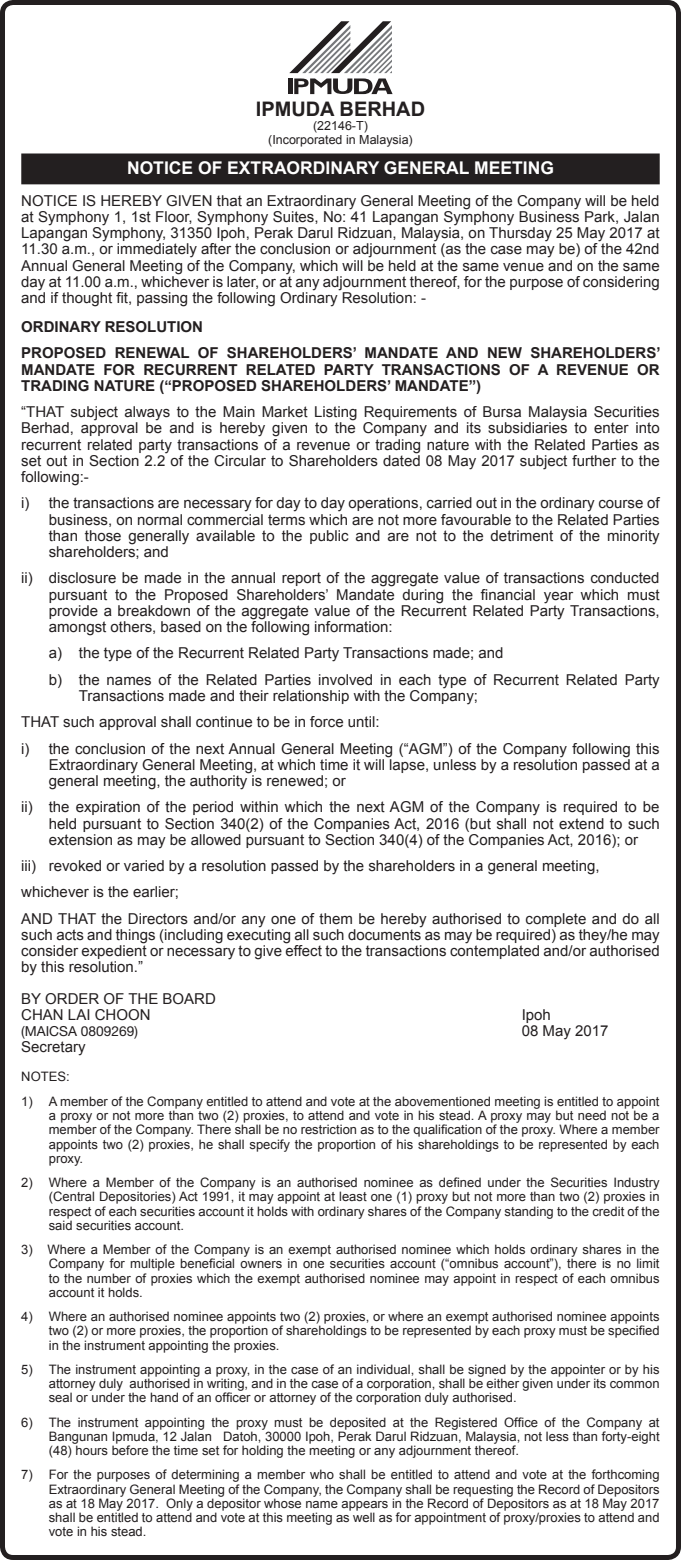
<style>
.page{position:relative;width:681px;height:1560px;background:#fff}
.page>*{position:absolute;margin:0;border:0;box-sizing:border-box;transform-origin:0 0}
.t1{font:700 20px "Arial";color:#231f20}
.t2{font:700 17.5px "Arial";color:#fff}
.t3{font:15px/16.2px "Arial";color:#231f20;text-align:justify}
.t4{font:700 15px/16.2px "Arial";color:#231f20;text-align:justify}
.t5{font:13.75px "Helvetica Neue LT Std";color:#231f20}
.t6{font:13px/14.2px "Arial";color:#231f20;text-align:justify}
.t7{font:12.5px "Arial";color:#231f20}
</style>
<div class="page">
<div style="left:23px;top:155px;width:635px;height:28px;background:#231f20"></div>
<div style="left:21px;top:153px;width:638px;height:31px;border:2px solid #231f20"></div>
<hr style="left:288px;top:78px;width:4px;height:16px;background:#231f20">
<svg style="left:289px;top:21px;width:103px;height:73px"></svg>
<div style="left:0;top:0;width:680px;height:1559px;border:5px solid #231f20;border-radius:11px"></div>
<p class="t1" style="left:256px;top:96px;width:171px">IPMUDA BERHAD</p>
<p class="t7" style="left:313px;top:117px;width:56px">(22146-T)</p>
<p class="t7" style="left:268px;top:131px;width:146px">(Incorporated in Malaysia)</p>
<p class="t2" style="left:127px;top:157px;width:428px">NOTICE OF EXTRAORDINARY GENERAL MEETING</p>
<p class="t3" style="left:21px;top:192px;width:639px">NOTICE IS HEREBY GIVEN that an Extraordinary General Meeting of the Company will be held at Symphony 1, 1st Floor, Symphony Suites, No: 41 Lapangan Symphony Business Park, Jalan Lapangan Symphony, 31350 Ipoh, Perak Darul Ridzuan, Malaysia, on Thursday 25 May 2017 at 11.30 a.m., or immediately after the conclusion or adjournment (as the case may be) of the 42nd Annual General Meeting of the Company, which will be held at the same venue and on the same day at 11.00 a.m., whichever is later, or at any adjournment thereof, for the purpose of considering and if thought fit, passing the following Ordinary Resolution: -</p>
<p class="t4" style="left:21px;top:319px;width:183px">ORDINARY RESOLUTION</p>
<p class="t4" style="left:21px;top:345px;width:640px">PROPOSED RENEWAL OF SHAREHOLDERS’ MANDATE AND NEW SHAREHOLDERS’ MANDATE FOR RECURRENT RELATED PARTY TRANSACTIONS OF A REVENUE OR TRADING NATURE (“PROPOSED SHAREHOLDERS’ MANDATE”)</p>
<p class="t3" style="left:21px;top:404px;width:639px">“THAT subject always to the Main Market Listing Requirements of Bursa Malaysia Securities Berhad, approval be and is hereby given to the Company and its subsidiaries to enter into recurrent related party transactions of a revenue or trading nature with the Related Parties as set out in Section 2.2 of the Circular to Shareholders dated 08 May 2017 subject further to the following:-</p>
<p class="t3" style="left:49px;top:495px;width:612px;text-indent:-28px">i) the transactions are necessary for day to day operations, carried out in the ordinary course of business, on normal commercial terms which are not more favourable to the Related Parties than those generally available to the public and are not to the detriment of the minority shareholders; and</p>
<p class="t3" style="left:49px;top:570px;width:612px;text-indent:-28px">ii) disclosure be made in the annual report of the aggregate value of transactions conducted pursuant to the Proposed Shareholders’ Mandate during the financial year which must provide a breakdown of the aggregate value of the Recurrent Related Party Transactions, amongst others, based on the following information:</p>
<p class="t3" style="left:49px;top:645px;width:456px">a) the type of the Recurrent Related Party Transactions made; and</p>
<p class="t3" style="left:79px;top:671px;width:582px;text-indent:-30px">b) the names of the Related Parties involved in each type of Recurrent Related Party<br>Transactions made and their relationship with the Company;</p>
<p class="t3" style="left:21px;top:714px;width:359px">THAT such approval shall continue to be in force until:</p>
<p class="t3" style="left:49px;top:740px;width:612px;text-indent:-28px">i) the conclusion of the next Annual General Meeting (“AGM”) of the Company following this Extraordinary General Meeting, at which time it will lapse, unless by a resolution passed at a general meeting, the authority is renewed; or</p>
<p class="t3" style="left:49px;top:799px;width:612px;text-indent:-28px">ii) the expiration of the period within which the next AGM of the Company is required to be held pursuant to Section 340(2) of the Companies Act, 2016 (but shall not extend to such extension as may be allowed pursuant to Section 340(4) of the Companies Act, 2016); or</p>
<p class="t3" style="left:21px;top:857px;width:579px">iii) revoked or varied by a resolution passed by the shareholders in a general meeting,</p>
<p class="t3" style="left:21px;top:884px;width:159px">whichever is the earlier;</p>
<p class="t3" style="left:21px;top:910px;width:639px">AND THAT the Directors and/or any one of them be hereby authorised to complete and do all such acts and things (including executing all such documents as may be required) as they/he may consider expedient or necessary to give effect to the transactions contemplated and/or authorised by this resolution.”</p>
<p class="t3" style="left:21px;top:990px;width:196px">BY ORDER OF THE BOARD</p>
<p class="t3" style="left:21px;top:1006px;width:131px">CHAN LAI CHOON</p>
<p class="t3" style="left:521px;top:1006px;width:31px">Ipoh</p>
<p class="t5" style="left:21px;top:1022px;width:118px">(MAICSA 0809269)</p>
<p class="t3" style="left:521px;top:1022px;width:88px">08 May 2017</p>
<p class="t3" style="left:21px;top:1039px;width:66px">Secretary</p>
<p class="t6" style="left:21px;top:1069px;width:50px">NOTES:</p>
<p class="t6" style="left:49px;top:1094px;width:612px;text-indent:-28px">1) A member of the Company entitled to attend and vote at the abovementioned meeting is entitled to appoint a proxy or not more than two (2) proxies, to attend and vote in his stead. A proxy may but need not be a member of the Company. There shall be no restriction as to the qualification of the proxy. Where a member appoints two (2) proxies, he shall specify the proportion of his shareholdings to be represented by each proxy.</p>
<p class="t6" style="left:49px;top:1175px;width:612px;text-indent:-28px">2) Where a Member of the Company is an authorised nominee as defined under the Securities Industry (Central Depositories) Act 1991, it may appoint at least one (1) proxy but not more than two (2) proxies in respect of each securities account it holds with ordinary shares of the Company standing to the credit of the said securities account.</p>
<p class="t6" style="left:49px;top:1242px;width:612px;text-indent:-28px">3) Where a Member of the Company is an exempt authorised nominee which holds ordinary shares in the Company for multiple beneficial owners in one securities account (“omnibus account”), there is no limit to the number of proxies which the exempt authorised nominee may appoint in respect of each omnibus account it holds.</p>
<p class="t6" style="left:49px;top:1309px;width:612px;text-indent:-28px">4) Where an authorised nominee appoints two (2) proxies, or where an exempt authorised nominee appoints two (2) or more proxies, the proportion of shareholdings to be represented by each proxy must be specified in the instrument appointing the proxies.</p>
<p class="t6" style="left:49px;top:1362px;width:612px;text-indent:-28px">5) The instrument appointing a proxy, in the case of an individual, shall be signed by the appointer or by his attorney duly authorised in writing, and in the case of a corporation, shall be either given under its common seal or under the hand of an officer or attorney of the corporation duly authorised.</p>
<p class="t6" style="left:49px;top:1414px;width:612px;text-indent:-28px">6) The instrument appointing the proxy must be deposited at the Registered Office of the Company at Bangunan Ipmuda, 12 Jalan Datoh, 30000 Ipoh, Perak Darul Ridzuan, Malaysia, not less than forty-eight (48) hours before the time set for holding the meeting or any adjournment thereof.</p>
<p class="t6" style="left:49px;top:1467px;width:612px;text-indent:-28px">7) For the purposes of determining a member who shall be entitled to attend and vote at the forthcoming Extraordinary General Meeting of the Company, the Company shall be requesting the Record of Depositors as at 18 May 2017. Only a depositor whose name appears in the Record of Depositors as at 18 May 2017 shall be entitled to attend and vote at this meeting as well as for appointment of proxy/proxies to attend and vote in his stead.</p>
</div>
